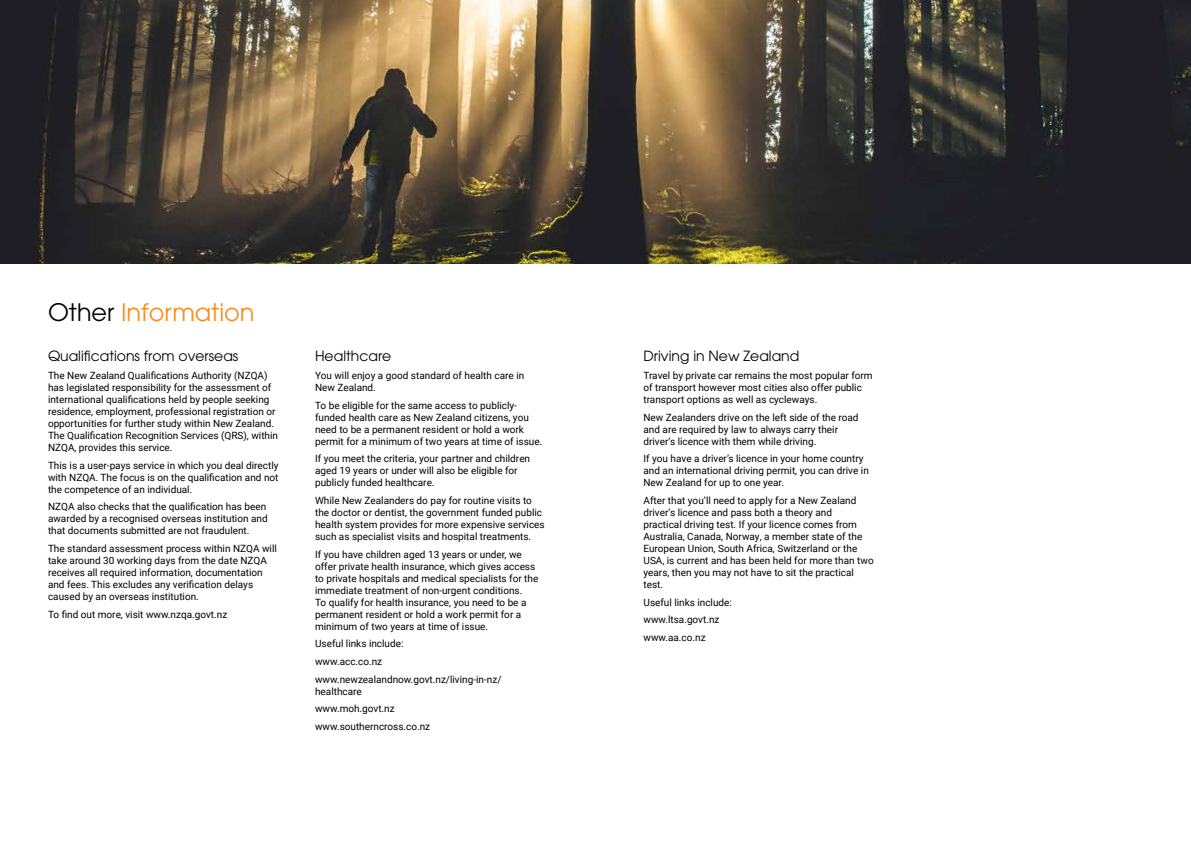
<style>
.page{position:relative;width:1191px;height:842px;background:#fff}
.page>*{position:absolute;margin:0;border:0;box-sizing:border-box;transform-origin:0 0}
.t1{font:24px "ITC Avant Garde Pro";color:#f68b1f}
.t2{font:14px "ITC Avant Garde Pro";color:#000}
.t3{font:10px/12px "Roboto";color:#000}
.s1{color:#000}
</style>
<div class="page">
<img style="left:0;top:0;width:1191px;height:264px">
<h1 class="t1" style="left:48px;top:297px;width:208px"><span class="s1">Other</span> Information</h1>
<h2 class="t2" style="left:48px;top:347px;width:192px">Qualifications from overseas</h2>
<p class="t3" style="left:48px;top:369px;width:231px">The New Zealand Qualifications Authority (NZQA) has legislated responsibility for the assessment of international qualifications held by people seeking residence, employment, professional registration or opportunities for further study within New Zealand.<br>The Qualification Recognition Services (QRS), within NZQA, provides this service.</p>
<p class="t3" style="left:48px;top:459px;width:232px;text-align:justify">This is a user-pays service in which you deal directly with NZQA. The focus is on the qualification and not the competence of an individual.</p>
<p class="t3" style="left:48px;top:500px;width:221px">NZQA also checks that the qualification has been awarded by a recognised overseas institution and that documents submitted are not fraudulent.</p>
<p class="t3" style="left:48px;top:542px;width:230px">The standard assessment process within NZQA will take around 30 working days from the date NZQA receives all required information, documentation and fees. This excludes any verification delays caused by an overseas institution.</p>
<p class="t3" style="left:48px;top:608px;width:181px">To find out more, visit www.nzqa.govt.nz</p>
<h2 class="t2" style="left:315px;top:347px;width:78px">Healthcare</h2>
<p class="t3" style="left:315px;top:369px;width:211px">You will enjoy a good standard of health care in<br>New Zealand.</p>
<p class="t3" style="left:315px;top:399px;width:229px">To be eligible for the same access to publicly&shy;funded health care as New Zealand citizens, you need to be a permanent resident or hold a work permit for a minimum of two years at time of issue.</p>
<p class="t3" style="left:315px;top:452px;width:216px">If you meet the criteria, your partner and children aged 19 years or under will also be eligible for publicly funded healthcare.</p>
<p class="t3" style="left:315px;top:494px;width:231px">While New Zealanders do pay for routine visits to the doctor or dentist, the government funded public health system provides for more expensive services such as specialist visits and hospital treatments.</p>
<p class="t3" style="left:315px;top:548px;width:225px">If you have children aged 13 years or under, we offer private health insurance, which gives access to private hospitals and medical specialists for the immediate treatment of non-urgent conditions.<br>To qualify for health insurance, you need to be a permanent resident or hold a work permit for a minimum of two years at time of issue.</p>
<p class="t3" style="left:315px;top:635px;width:188px;line-height:17.7px">Useful links include:<br>www.acc.co.nz www.newzealandnow.govt.nz/living-in-nz/</p>
<p class="t3" style="left:315px;top:682px;width:117px;line-height:17.7px">healthcare www.moh.govt.nz www.southerncross.co.nz</p>
<h2 class="t2" style="left:643px;top:347px;width:157px">Driving in New Zealand</h2>
<p class="t3" style="left:643px;top:369px;width:231px">Travel by private car remains the most popular form of transport however most cities also offer public transport options as well as cycleways.</p>
<p class="t3" style="left:643px;top:411px;width:216px">New Zealanders drive on the left side of the road and are required by law to always carry their driver’s licence with them while driving.</p>
<p class="t3" style="left:643px;top:452px;width:227px">If you have a driver’s licence in your home country and an international driving permit, you can drive in<br>New Zealand for up to one year.</p>
<p class="t3" style="left:643px;top:494px;width:232px">After that you’ll need to apply for a New Zealand driver’s licence and pass both a theory and<br>practical driving test. If your licence comes from Australia, Canada, Norway, a member state of the European Union, South Africa, Switzerland or the USA, is current and has been held for more than two years, then you may not have to sit the practical test.</p>
<p class="t3" style="left:643px;top:593px;width:90px;line-height:17.7px">Useful links include: www.ltsa.govt.nz www.aa.co.nz</p>
</div>
